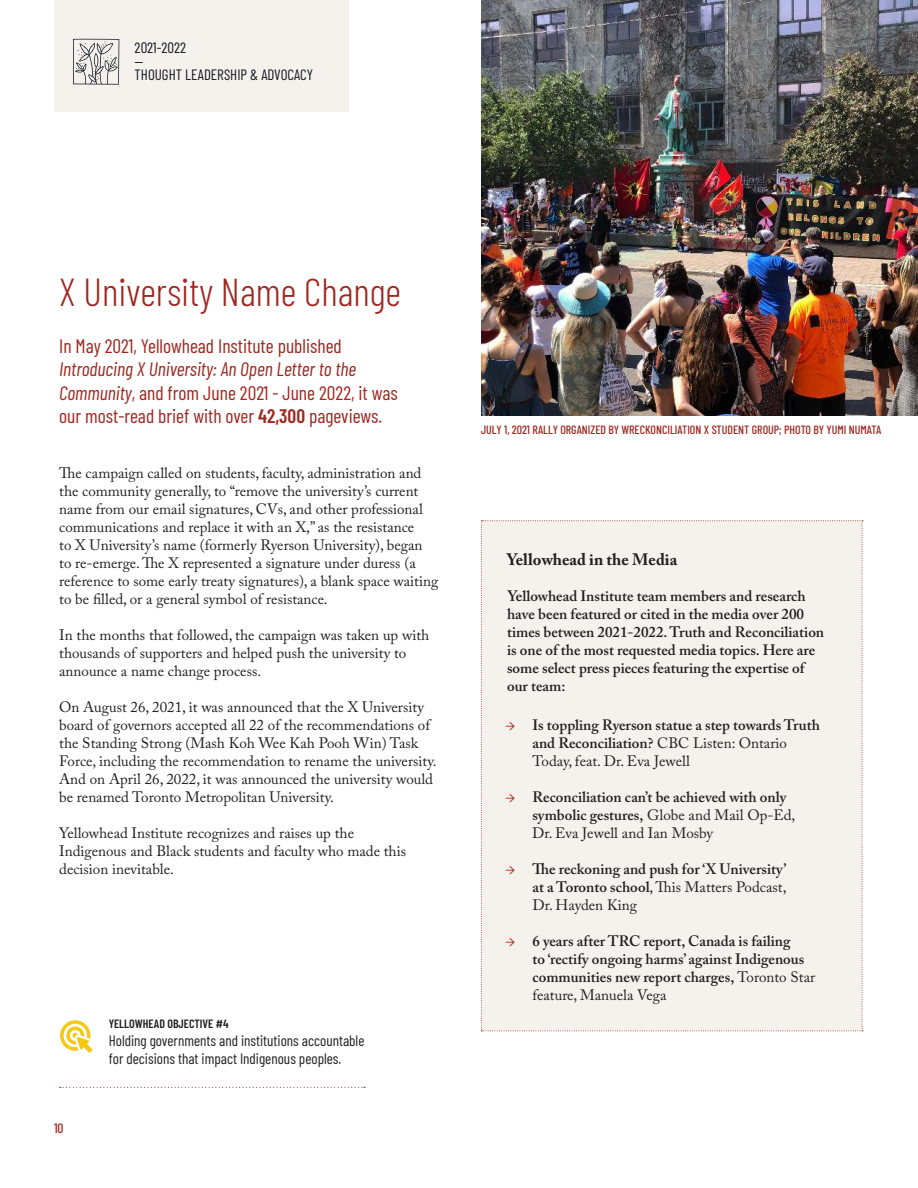
<style>
.page{position:relative;width:918px;height:1188px;background:#fff}
.page>*{position:absolute;margin:0;border:0;box-sizing:border-box;transform-origin:0 0}
.t1{font:300 39px "Barlow Condensed";color:#9e2720}
.t2{font:19.5px/23.4px "Barlow Condensed";color:#9e2720}
.t3{font:700 16.5px "Adobe Caslon Pro";color:#221f1f}
.t4{font:15px/18px "Adobe Caslon Pro";color:#221f1f}
.t5{font:600 15px/18px "Adobe Caslon Pro";color:#221f1f}
.t6{font:15px/18px "Barlow Condensed";color:#221f1f}
.t7{font:15px/13.5px "Barlow Condensed";color:#141622}
.t8{font:500 13.5px "Barlow Condensed";color:#9e2720}
.t9{font:500 12px "Barlow Condensed";color:#9e2720}
.t10{font:600 12px "Barlow Condensed";color:#221f1f}
.s1{font-style:italic}
.s2{font-weight:600}
.s3{font-family:"Minion Pro";font-weight:400;color:#9e2720}
.s4{font-weight:400}
</style>
<div class="page">
<div style="left:54px;top:0;width:295px;height:112px;background:#f5f2ed"></div>
<svg style="left:73px;top:39px;width:46px;height:46px"></svg>
<img style="left:482px;top:0;width:436px;height:415px">
<div style="left:481px;top:520px;width:382px;height:512px;background:#f5f2ed"></div>
<svg style="left:60px;top:1087px;width:305px;height:1px"></svg>
<svg style="left:60px;top:1020px;width:33px;height:33px"></svg>
<p class="t7" style="left:135px;top:42px;width:180px">2021-2022<br>--<br>THOUGHT LEADERSHIP &amp; ADVOCACY</p>
<h1 class="t1" style="left:59px;top:278px;width:343px">X University Name Change</h1>
<h2 class="t2" style="left:59px;top:336px;width:284px">In May 2021, Yellowhead Institute published</h2>
<h2 class="t2" style="left:59px;top:359px;width:340px"><span class="s1">Introducing X University: An Open Letter to the<br>Community</span>, and from June 2021 - June 2022, it was our most-read brief with over <span class="s2">42,300</span> pageviews.</h2>
<p class="t4" style="left:59px;top:466px;width:381px">The campaign called on students, faculty, administration and the community generally, to “remove the university’s current name from our email signatures, CVs, and other professional communications and replace it with an X,” as the resistance<br>to X University’s name (formerly Ryerson University), began to re-emerge. The X represented a signature under duress (a reference to some early treaty signatures), a blank space waiting to be filled, or a general symbol of resistance.</p>
<p class="t4" style="left:59px;top:628px;width:372px">In the months that followed, the campaign was taken up with thousands of supporters and helped push the university to announce a name change process.</p>
<p class="t4" style="left:59px;top:700px;width:379px">On August 26, 2021, it was announced that the X University board of governors accepted all 22 of the recommendations of the Standing Strong (Mash Koh Wee Kah Pooh Win) Task Force, including the recommendation to rename the university.<br>And on April 26, 2022, it was announced the university would be renamed Toronto Metropolitan University.</p>
<p class="t4" style="left:59px;top:826px;width:348px">Yellowhead Institute recognizes and raises up the<br>Indigenous and Black students and faculty who made this decision inevitable.</p>
<p class="t8" style="left:54px;top:1123px;width:11px">10</p>
<p class="t10" style="left:109px;top:1019px;width:121px">YELLOWHEAD OBJECTIVE #4</p>
<p class="t6" style="left:109px;top:1032px;width:257px">Holding governments and institutions accountable for decisions that impact Indigenous peoples.</p>
<p class="t9" style="left:481px;top:425px;width:402px">JULY 1, 2021 RALLY ORGANIZED BY WRECKONCILIATION X STUDENT GROUP; PHOTO BY YUMI NUMATA</p>
<p class="t3" style="left:507px;top:553px;width:172px">Yellowhead in the Media</p>
<p class="t5" style="left:507px;top:588px;width:319px">Yellowhead Institute team members and research have been featured or cited in the media over 200 times between 2021-2022. Truth and Reconciliation is one of the most requested media topics. Here are some select press pieces featuring the expertise of our team:</p>
<p class="t5" style="left:532px;top:717px;width:289px;text-indent:-27px"><span class="s3">→</span> Is toppling Ryerson statue a step towards Truth and Reconciliation? <span class="s4">CBC Listen: Ontario<br>Today, feat. Dr. Eva Jewell</span></p>
<p class="t5" style="left:532px;top:789px;width:265px;text-indent:-27px"><span class="s3">→</span> Reconciliation can’t be achieved with only symbolic gestures, <span class="s4">Globe and Mail Op-Ed,<br>Dr. Eva Jewell and Ian Mosby</span></p>
<p class="t5" style="left:532px;top:861px;width:256px;text-align:justify;text-indent:-27px"><span class="s3">→</span> The reckoning and push for ‘X University’ at a Toronto school<span class="s4">, This Matters Podcast, Dr. Hayden King</span></p>
<p class="t5" style="left:532px;top:933px;width:284px;text-indent:-27px"><span class="s3">→</span> 6 years after TRC report, Canada is failing<br>to ‘rectify ongoing harms’ against Indigenous communities new report charges, <span class="s4">Toronto Star feature, Manuela Vega</span></p>
</div>
